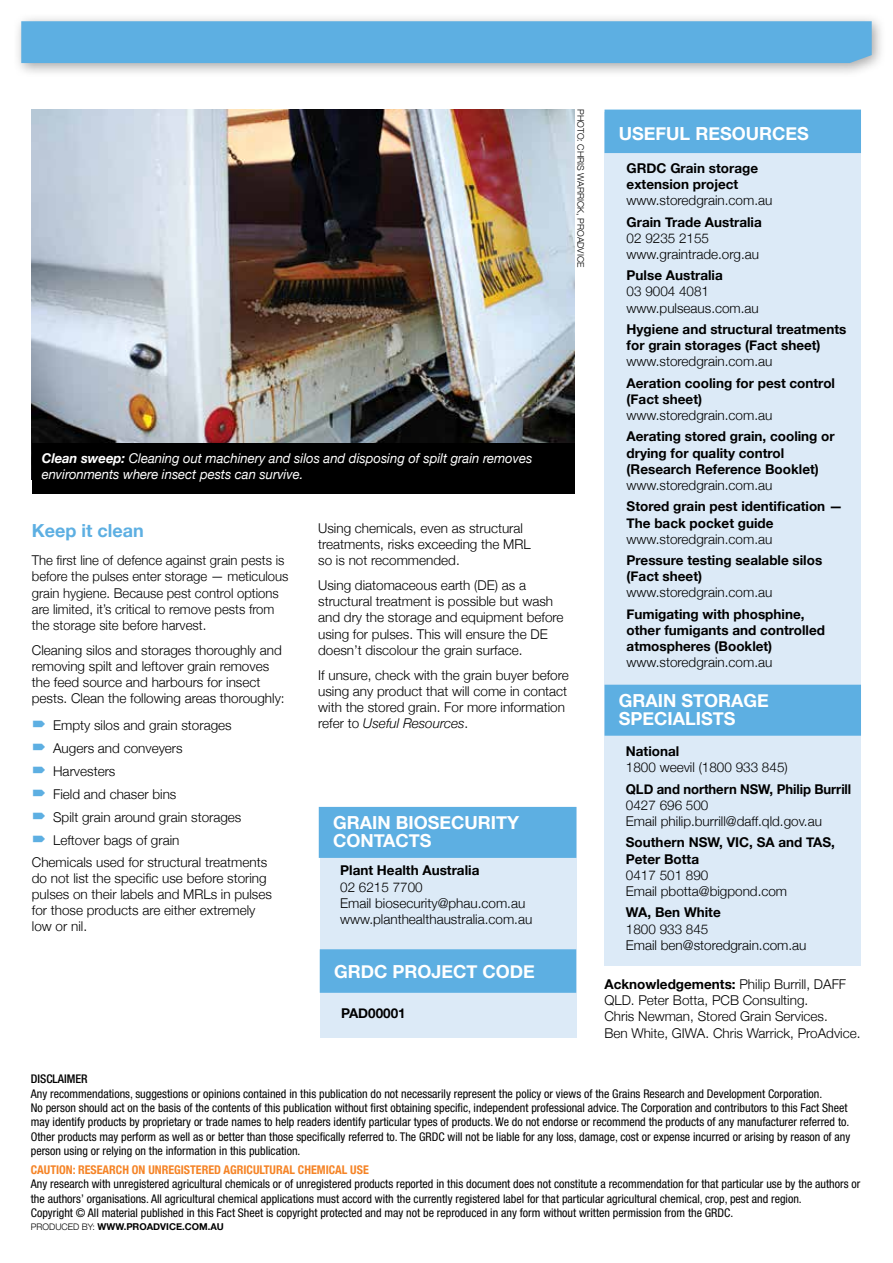
<style>
.page{position:relative;width:893px;height:1263px;background:#fff}
.page>*{position:absolute;margin:0;border:0;box-sizing:border-box;transform-origin:0 0}
.t1{font:700 18px/18px "Helvetica Neue";color:#fff}
.t2{font:700 18px "Helvetica Neue";color:#5dafe2}
.t3{font:300 13.5px/16.2px "Helvetica Neue";color:#000}
.t4{font:700 13.5px/16.2px "Helvetica Neue";color:#000}
.t5{font:italic 13.5px/16.5px "Helvetica Neue";letter-spacing:-.005em;color:#fff}
.t6{font:condensed 12px/14.4px "Helvetica Neue";color:#000}
.t7{font:700 condensed 12px "Helvetica Neue";color:#f58427}
.t8{font:500 condensed 12px "Helvetica Neue";color:#000}
.t9{font:700 9.45px "Helvetica Neue";color:#000}
.t10{font:300 9px "Helvetica Neue";color:#000}
.s1{font-weight:700}
.s2{font-style:italic}
.s3{font-weight:300;font-size:9px}
</style>
<div class="page">
<div style="left:13px;top:13px;width:873px;height:64px;background:#000;opacity:.35"></div>
<div style="left:21px;top:21px;width:851px;height:42px;background:#5dafe2"></div>
<div style="left:320px;top:807px;width:256px;height:231px;background:#dceaf7"></div>
<div style="left:604px;top:112px;width:257px;height:854px;background:#dceaf7"></div>
<div style="left:604px;top:685px;width:257px;height:51px;background:#5dafe2"></div>
<div style="left:319px;top:807px;width:257px;height:51px;background:#5dafe2"></div>
<div style="left:320px;top:949px;width:256px;height:44px;background:#5dafe2"></div>
<img style="left:32px;top:109px;width:543px;height:334px">
<div style="left:32px;top:443px;width:543px;height:51px;background:#000"></div>
<div style="left:604px;top:110px;width:257px;height:43px;background:#5dafe2"></div>
<p class="t10" style="left:586px;top:109px;width:160px;rotate:90deg">Photo: Ch ris Warrick, ProAdvice</p>
<p class="t5" style="left:42px;top:449px;width:492px"><span class="s1">Clean sweep:</span> Cleaning out machinery and silos and disposing of spilt grain removes environments where insect pests can survive.</p>
<h1 class="t2" style="left:32px;top:520px;width:113px">Keep it clean</h1>
<p class="t3" style="left:32px;top:552px;width:258px">The first line of defence against grain pests is before the pulses enter storage — meticulous grain hygiene. Because pest control options are limited, it’s critical to remove pests from the storage site before harvest.</p>
<p class="t3" style="left:32px;top:641px;width:254px">Cleaning silos and storages thoroughly and removing spilt and leftover grain removes the feed source and harbours for insect pests. Clean the following areas thoroughly:</p>
<p class="t3" style="left:53px;top:713px;width:190px;line-height:23.1px">Empty silos and grain storages<br>Augers and conveyers<br>Harvesters<br>Field and chaser bins<br>Spilt grain around grain storages<br>Leftover bags of grain</p>
<p class="t3" style="left:32px;top:853px;width:242px">Chemicals used for structural treatments do not list the specific use before storing pulses on their labels and MRLs in pulses for those products are either extremely low or nil.</p>
<p class="t3" style="left:318px;top:520px;width:214px">Using chemicals, even as structural treatments, risks exceeding the MRL so is not recommended.</p>
<p class="t3" style="left:318px;top:577px;width:247px">Using diatomaceous earth (DE) as a structural treatment is possible but wash and dry the storage and equipment before using for pulses. This will ensure the DE doesn’t discolour the grain surface.</p>
<p class="t3" style="left:318px;top:666px;width:252px">If unsure, check with the grain buyer before using any product that will come in contact with the stored grain. For more information refer to <span class="s2">Useful Resources</span>.</p>
<h1 class="t1" style="left:333px;top:813px;width:187px">Grain biosecurity contacts</h1>
<p class="t4" style="left:340px;top:862px;width:141px">Plant Health Australia</p>
<p class="t3" style="left:340px;top:878px;width:194px">02 6215 7700<br>Email biosecurity@phau.com.au www.planthealthaustralia.com.au</p>
<h1 class="t1" style="left:334px;top:962px;width:28px">GRDC</h1>
<h1 class="t1" style="left:392px;top:962px;width:144px">Project Code</h1>
<p class="t4" style="left:341px;top:1005px;width:66px">PAD00001</p>
<h1 class="t1" style="left:619px;top:124px;width:189px">Useful resources</h1>
<p class="t4" style="left:627px;top:160px;width:133px;text-indent:44px">Grain storage extension project</p>
<p class="t3" style="left:627px;top:192px;width:147px">www.storedgrain.com.au</p>
<p class="t4" style="left:627px;top:213px;width:137px">Grain Trade Australia</p>
<p class="t3" style="left:627px;top:230px;width:134px">02 9235 2155 www.graintrade.org.au</p>
<p class="t4" style="left:627px;top:267px;width:98px">Pulse Australia</p>
<p class="t3" style="left:627px;top:283px;width:134px">03 9004 4081 www.pulseaus.com.au</p>
<p class="t4" style="left:627px;top:321px;width:221px">Hygiene and structural treatments for grain storages (Fact sheet)</p>
<p class="t3" style="left:627px;top:353px;width:147px">www.storedgrain.com.au</p>
<p class="t4" style="left:627px;top:374px;width:210px">Aeration cooling for pest control (Fact sheet)</p>
<p class="t3" style="left:627px;top:407px;width:147px">www.storedgrain.com.au</p>
<p class="t4" style="left:627px;top:428px;width:210px">Aerating stored grain, cooling or drying for quality control (Research Reference Booklet)</p>
<p class="t3" style="left:627px;top:477px;width:147px">www.storedgrain.com.au</p>
<p class="t4" style="left:627px;top:498px;width:217px">Stored grain pest identification —<br>The back pocket guide</p>
<p class="t3" style="left:627px;top:530px;width:147px">www.storedgrain.com.au</p>
<p class="t4" style="left:627px;top:552px;width:197px">Pressure testing sealable silos (Fact sheet)</p>
<p class="t3" style="left:627px;top:584px;width:147px">www.storedgrain.com.au</p>
<p class="t4" style="left:627px;top:605px;width:200px">Fumigating with phosphine, other fumigants and controlled atmospheres (Booklet)</p>
<p class="t3" style="left:627px;top:654px;width:147px">www.storedgrain.com.au</p>
<p class="t4" style="left:627px;top:160px;width:21px">GRDC</p>
<h1 class="t1" style="left:619px;top:691px;width:151px">Grain storage specialists</h1>
<p class="t4" style="left:626px;top:743px;width:55px">National</p>
<p class="t3" style="left:626px;top:759px;width:163px">1800 weevil (1800 933 845)</p>
<p class="t4" style="left:626px;top:780px;width:227px">QLD and northern NSW, Philip Burrill</p>
<p class="t3" style="left:626px;top:797px;width:198px">0427 696 500<br>Email philip.burrill@daff.qld.gov.au</p>
<p class="t4" style="left:626px;top:834px;width:211px">Southern NSW, VIC, SA and TAS,<br>Peter Botta</p>
<p class="t3" style="left:626px;top:867px;width:163px">0417 501 890<br>Email pbotta@bigpond.com</p>
<p class="t4" style="left:626px;top:904px;width:96px">WA, Ben White</p>
<p class="t3" style="left:626px;top:920px;width:182px">1800 933 845<br>Email ben@storedgrain.com.au</p>
<p class="t3" style="left:604px;top:976px;width:258px"><span class="s1">Acknowledgements:</span> Philip Burrill, DAFF QLD. Peter Botta, PCB Consulting.<br>Chris Newman, Stored Grain Services.<br>Ben White, GIWA. Chris Warrick, ProAdvice.</p>
<p class="t8" style="left:31px;top:1072px;width:58px">DISCLAIMER</p>
<p class="t6" style="left:31px;top:1086px;width:821px">Any recommendations, suggestions or opinions contained in this publication do not necessarily represent the policy or views of the Grains Research and Development Corporation.<br>No person should act on the basis of the contents of this publication without first obtaining specific, independent professional advice. The Corporation and contributors to this Fact Sheet may identify products by proprietary or trade names to help readers identify particular types of products. We do not endorse or recommend the products of any manufacturer referred to.<br>Other products may perform as well as or better than those specifically referred to. The GRDC will not be liable for any loss, damage, cost or expense incurred or arising by reason of any person using or relying on the information in this publication.</p>
<p class="t7" style="left:31px;top:1162px;width:200px">CAUTION: RESEARCH ON UNREGISTERED AGRICU</p>
<p class="t7" style="left:259px;top:1162px;width:12px">LTURA</p>
<p class="t7" style="left:289px;top:1162px;width:81px">L CHEMICAL USE</p>
<p class="t6" style="left:31px;top:1177px;width:831px">Any research with unregistered agricultural chemicals or of unregistered products reported in this document does not constitute a recommendation for that particular use by the authors or the authors’ organisations. All agricultural chemical applications must accord with the currently registered label for that particular agricultural chemical, crop, pest and region.<br>Copyright © All material published in this Fact Sheet is copyright protected and may not be reproduced in any form without written permission from the GRDC.</p>
<p class="t9" style="left:31px;top:1221px;width:194px"><span class="s3">Produced by:</span> www.proadvice.com.au</p>
</div>
